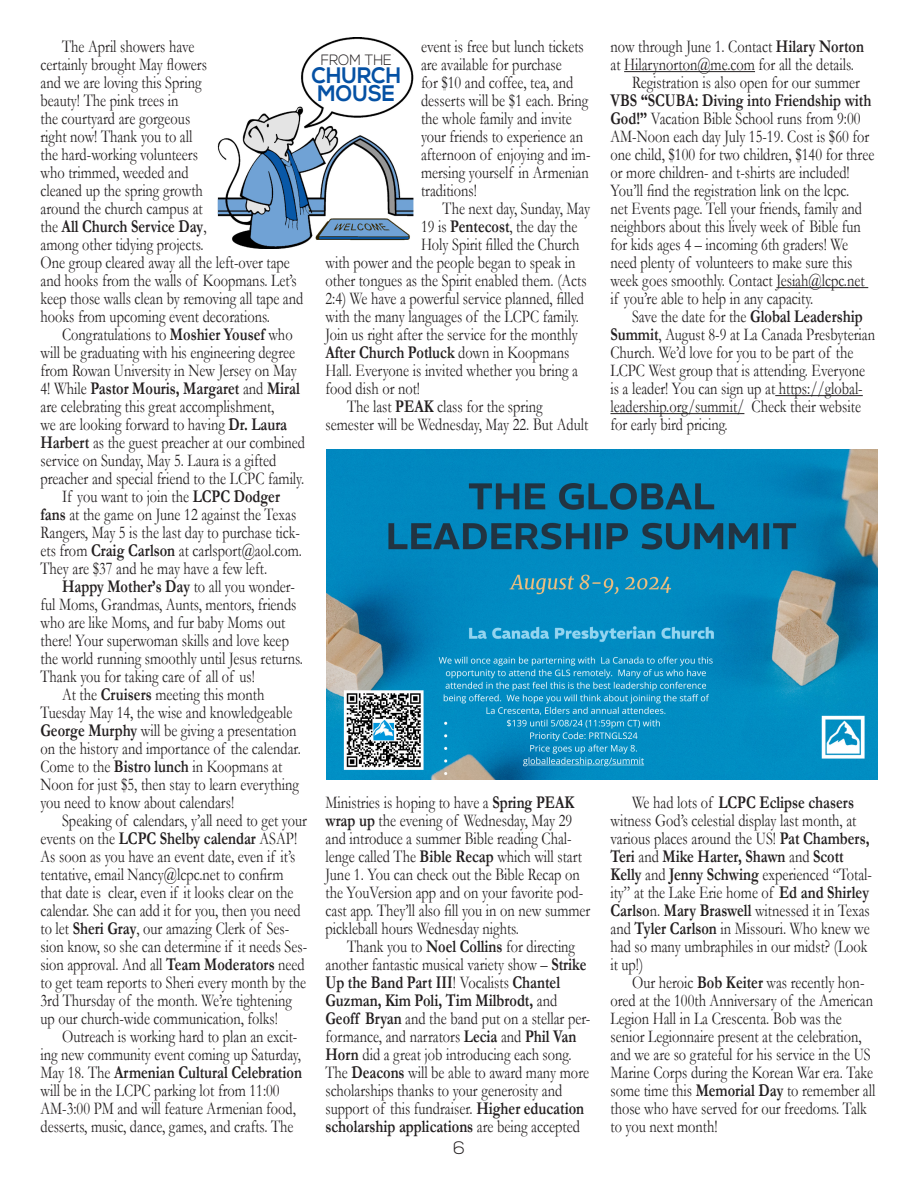
<style>
.page{position:relative;width:918px;height:1188px;background:#fff}
.page>*{position:absolute;margin:0;border:0;box-sizing:border-box;transform-origin:0 0}
.t1{font:700 22.35px "Nexa";color:#0551a4;scale:.94 1}
.paragraph_indent{font:18px/18px "Garamond";color:#231f20;scale:.8 1}
.paragraph_indent-2{font:700 18px "Garamond";color:#231f20;scale:.8 1}
.t2{font:300 18px "Nexa";color:#231f20}
.t3{font:300 15px "Nexa";color:#231f20;scale:.94 1}
.s1{font-weight:700}
.s2{font-weight:400}
</style>
<div class="page">
<hr style="left:624px;top:71px;width:131px;height:1px;background:#231f20">
<hr style="left:776px;top:287px;width:92px;height:1px;background:#231f20">
<hr style="left:775px;top:395px;width:88px;height:1px;background:#231f20">
<hr style="left:610px;top:413px;width:134px;height:1px;background:#231f20">
<img style="left:217px;top:37px;width:197px;height:212px">
<div style="left:306px;top:43px;width:102px;height:72px;background:#fff;border-radius:50%"></div>
<img style="left:326px;top:449px;width:552px;height:331px">
<p class="paragraph_indent" style="left:421px;top:37px;width:213px">event is free but lunch tickets are available for purchase<br>for $10 and coffee, tea, and desserts will be $1 each. Bring the whole family and invite your friends to experience an afternoon of enjoying and im&shy;mersing yourself in Armenian traditions!</p>
<p class="paragraph_indent" style="left:443px;top:199px;width:186px">The next day, Sunday, May</p>
<p class="paragraph_indent" style="left:421px;top:217px;width:197px">19 is <span class="s1">Pentecost</span>, the day the</p>
<p class="paragraph_indent" style="left:421px;top:235px;width:200px">Holy Spirit filled the Church</p>
<p class="paragraph_indent" style="left:326px;top:253px;width:314px">with power and the people began to speak in</p>
<p class="paragraph_indent" style="left:326px;top:271px;width:328px">other tongues as the Spirit enabled them. (Acts</p>
<p class="paragraph_indent" style="left:326px;top:289px;width:325px">2:4) We have a powerful service planned, filled</p>
<p class="paragraph_indent" style="left:326px;top:307px;width:318px">with the many languages of the LCPC family.</p>
<p class="paragraph_indent" style="left:326px;top:325px;width:317px">Join us right after the service for the monthly</p>
<p class="paragraph_indent-2" style="left:326px;top:342px;width:306px">After Church Potluck <span class="s2">down in Koopmans</span></p>
<p class="paragraph_indent" style="left:326px;top:361px;width:317px">Hall. Everyone is invited whether you bring a</p>
<p class="paragraph_indent" style="left:326px;top:379px;width:120px">food dish or not!</p>
<p class="paragraph_indent" style="left:326px;top:397px;width:330px;text-indent:22px">The last <span class="s1">PEAK</span> class for the spring semester will be Wednesday, May 22. But Adult</p>
<p class="paragraph_indent" style="left:40px;top:37px;width:330px;text-indent:22px">The April showers have<br>certainly brought May flowers<br>and we are loving this Spring<br>beauty! The pink trees in<br>the courtyard are gorgeous<br>right now! Thank you to all<br>the hard-working volunteers<br>who trimmed, weeded and<br>cleaned up the spring growth<br>around the church campus at<br>the <span class="s1">All Church Service Day</span>,<br>among other tidying projects.<br>One group cleared away all the left-over tape and hooks from the walls of Koopmans. Let’s keep those walls clean by removing all tape and hooks from upcoming event decorations.</p>
<p class="paragraph_indent" style="left:40px;top:325px;width:332px;text-indent:22px">Congratulations to <span class="s1">Moshier Yousef</span> who will be graduating with his engineering degree from Rowan University in New Jersey on May 4! While <span class="s1">Pastor Mouris, Margaret</span> and <span class="s1">Miral </span>are celebrating this great accomplishment,<br>we are looking forward to having <span class="s1">Dr. Laura Harbert</span> as the guest preacher at our combined service on Sunday, May 5. Laura is a gifted preacher and special friend to the LCPC family.</p>
<p class="paragraph_indent" style="left:40px;top:487px;width:329px;text-indent:22px">If you want to join the <span class="s1">LCPC Dodger fans</span> at the game on June 12 against the Texas Rangers, May 5 is the last day to purchase tick&shy;ets from <span class="s1">Craig Carlson</span> at carlsport@aol.com.<br>They are $37 and he may have a few left.</p>
<p class="paragraph_indent" style="left:40px;top:577px;width:330px;text-indent:22px"><span class="s1">Happy Mother’s Day</span> to all you wonder&shy;ful Moms, Grandmas, Aunts, mentors, friends who are like Moms, and fur baby Moms out there! Your superwoman skills and love keep the world running smoothly until Jesus returns.<br>Thank you for taking care of all of us!</p>
<p class="paragraph_indent" style="left:40px;top:685px;width:327px;text-indent:22px">At the <span class="s1">Cruisers</span> meeting this month Tuesday May 14, the wise and knowledgeable <span class="s1">George Murphy</span> will be giving a presentation on the history and importance of the calendar.<br>Come to the <span class="s1">Bistro lunch</span> in Koopmans at Noon for just $5, then stay to learn everything you need to know about calendars!</p>
<p class="paragraph_indent" style="left:40px;top:811px;width:335px;text-indent:22px">Speaking of calendars, y’all need to get your events on the <span class="s1">LCPC Shelby calendar</span> ASAP!<br>As soon as you have an event date, even if it’s tentative, email Nancy@lcpc.net to confirm that date is clear, even if it looks clear on the calendar. She can add it for you, then you need to let <span class="s1">Sheri Gray</span>, our amazing Clerk of Ses&shy;sion know, so she can determine if it needs Ses&shy;sion approval. And all <span class="s1">Team Moderators</span> need to get team reports to Sheri every month by the 3rd Thursday of the month. We’re tightening up our church-wide communication, folks!</p>
<p class="paragraph_indent" style="left:40px;top:1027px;width:328px;text-indent:22px">Outreach is working hard to plan an excit&shy;ing new community event coming up Saturday, May 18. The <span class="s1">Armenian Cultural Celebration </span>will be in the LCPC parking lot from 11:00<br>AM-3:00 PM and will feature Armenian food, desserts, music, dance, games, and crafts. The</p>
<p class="t3" style="left:321px;top:51px;width:77px">FROM THE</p>
<p class="t1" style="left:311px;top:62px;width:97px">CHURCH</p>
<p class="t1" style="left:318px;top:80px;width:84px">MOUSE</p>
<p class="paragraph_indent" style="left:326px;top:793px;width:333px">Ministries is hoping to have a <span class="s1">Spring PEAK wrap up</span> the evening of Wednesday, May 29 and introduce a summer Bible reading Chal&shy;lenge called The <span class="s1">Bible Recap</span> which will start June 1. You can check out the Bible Recap on the YouVersion app and on your favorite pod&shy;cast app. They’ll also fill you in on new summer pickleball hours Wednesday nights.</p>
<p class="paragraph_indent" style="left:326px;top:937px;width:333px;text-indent:22px">Thank you to <span class="s1">Noel Collins</span> for directing another fantastic musical variety show – <span class="s1">Strike Up the Band Part III</span>! Vocalists <span class="s1">Chantel Guzman, Kim Poli, Tim Milbrodt,</span> and <span class="s1">Geoff Bryan</span> and the band put on a stellar per&shy;formance, and narrators <span class="s1">Lecia</span> and <span class="s1">Phil Van Horn</span> did a great job introducing each song.<br>The <span class="s1">Deacons</span> will be able to award many more scholarships thanks to your generosity and support of this fundraiser. <span class="s1">Higher education scholarship applications</span> are being accepted</p>
<p class="t2" style="left:453px;top:1137px;width:13px">6</p>
<p class="paragraph_indent" style="left:610px;top:37px;width:318px">now through June 1. Contact <span class="s1">Hilary Norton </span>at Hilarynorton@me.com for all the details.</p>
<p class="paragraph_indent" style="left:610px;top:73px;width:331px;text-indent:22px">Registration is also open for our summer <span class="s1">VBS “SCUBA: Diving into Friendship with God!”</span> Vacation Bible School runs from 9:00<br>AM-Noon each day July 15-19. Cost is $60 for one child, $100 for two children, $140 for three or more children- and t-shirts are included!<br>You’ll find the registration link on the lcpc.<br>net Events page. Tell your friends, family and neighbors about this lively week of Bible fun for kids ages 4 – incoming 6th graders! We need plenty of volunteers to make sure this week goes smoothly. Contact Jesiah@lcpc.net if you’re able to help in any capacity.</p>
<p class="paragraph_indent" style="left:610px;top:307px;width:332px;text-indent:22px">Save the date for the <span class="s1">Global Leadership Summit</span>, August 8-9 at La Canada Presbyterian Church. We’d love for you to be part of the LCPC West group that is attending. Everyone is a leader! You can sign up at https://global&shy;leadership.org/summit/ Check their website for early bird pricing.</p>
<p class="paragraph_indent" style="left:610px;top:793px;width:329px;text-indent:22px">We had lots of <span class="s1">LCPC Eclipse chasers </span>witness God’s celestial display last month, at various places around the US! <span class="s1">Pat Chambers, Teri</span> and <span class="s1">Mike Harter, Shawn</span> and <span class="s1">Scott Kelly</span> and <span class="s1">Jenny Schwing</span> experienced “Total&shy;ity” at the Lake Erie home of <span class="s1">Ed and Shirley Carlso</span>n. <span class="s1">Mary Braswell</span> witnessed it in Texas and <span class="s1">Tyler Carlson</span> in Missouri. Who knew we had so many umbraphiles in our midst? (Look it up!)</p>
<p class="paragraph_indent" style="left:610px;top:973px;width:333px;text-indent:22px">Our heroic <span class="s1">Bob Keiter</span> was recently hon&shy;ored at the 100th Anniversary of the American Legion Hall in La Crescenta. Bob was the senior Legionnaire present at the celebration, and we are so grateful for his service in the US Marine Corps during the Korean War era. Take some time this <span class="s1">Memorial Day</span> to remember all those who have served for our freedoms. Talk to you next month!</p>
</div>
